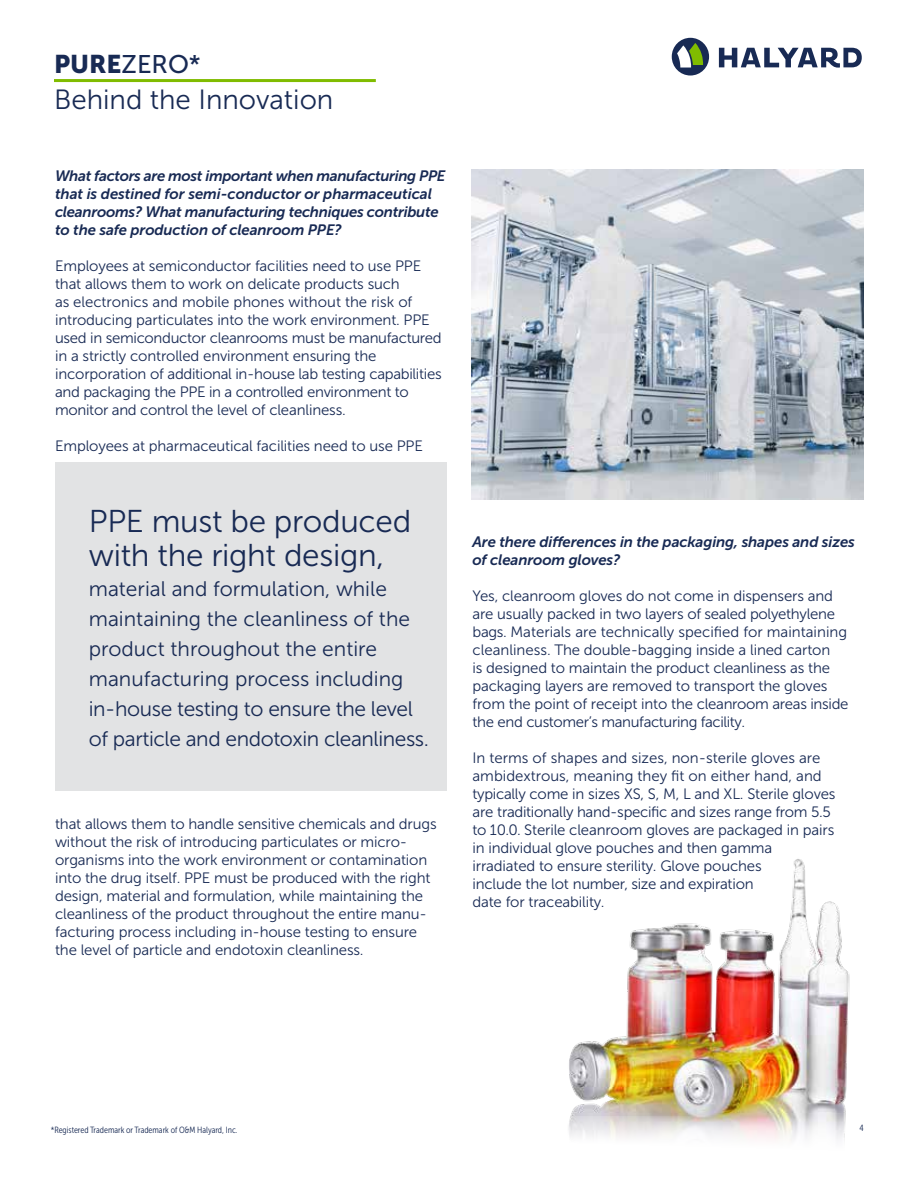
<style>
.page{position:relative;width:918px;height:1188px;background:#fff}
.page>*{position:absolute;margin:0;border:0;box-sizing:border-box;transform-origin:0 0}
.t1{font:31.5px/34.5px "Museo Sans 300";letter-spacing:-.01em;color:#182a54}
.t2{font:27.75px "Museo Sans 300";color:#182a54}
.t3{font:25.5px "Museo Sans 500";color:#182a54}
.t4{font:21px/30px "Museo Sans 300";color:#182a54}
.t5{font:15px/18px "Museo Sans 300";letter-spacing:-.01em;color:#182a54}
.t6{font:italic 15px/18px "Museo Sans 700";letter-spacing:-.01em;color:#182a54}
.t7{font:9px "Museo Sans Cond 300";color:#182a54}
.s1{font-family:"Museo Sans 900"}
</style>
<div class="page">
<img style="left:472px;top:170px;width:392px;height:330px">
<hr style="left:54px;top:79px;width:322px;height:3px;background:#80bc00">
<div style="left:672px;top:38px;width:37px;height:38px;background:#182a54;border-radius:50%"></div>
<svg style="left:677px;top:43px;width:26px;height:25px"></svg>
<svg style="left:719px;top:48px;width:143px;height:20px"></svg>
<img style="left:569px;top:859px;width:281px;height:257px">
<svg style="left:569px;top:1116px;width:277px;height:24px"></svg>
<div style="left:55px;top:463px;width:392px;height:328px;background:#e2e3e4"></div>
<h3 class="t3" style="left:54px;top:50px;width:148px"><span class="s1">PURE</span>ZERO*</h3>
<h2 class="t2" style="left:54px;top:85px;width:281px">Behind the Innovation</h2>
<p class="t6" style="left:55px;top:167px;width:392px">What factors are most important when manufacturing PPE that is destined for semi-conductor or pharmaceutical cleanrooms? What manufacturing techniques contribute to the safe production of cleanroom PPE?</p>
<p class="t5" style="left:55px;top:257px;width:388px">Employees at semiconductor facilities need to use PPE that allows them to work on delicate products such<br>as electronics and mobile phones without the risk of introducing particulates into the work environment. PPE used in semiconductor cleanrooms must be manufactured in a strictly controlled environment ensuring the incorporation of additional in-house lab testing capabilities and packaging the PPE in a controlled environment to monitor and control the level of cleanliness.</p>
<p class="t5" style="left:55px;top:437px;width:369px">Employees at pharmaceutical facilities need to use PPE</p>
<h1 class="t1" style="left:89px;top:504px;width:324px">PPE must be produced with the right design,</h1>
<h3 class="t4" style="left:89px;top:574px;width:342px">material and formulation, while maintaining the cleanliness of the product throughout the entire manufacturing process including in-house testing to ensure the level of particle and endotoxin cleanliness.</h3>
<p class="t5" style="left:55px;top:815px;width:383px">that allows them to handle sensitive chemicals and drugs without the risk of introducing particulates or micro&shy;organisms into the work environment or contamination into the drug itself. PPE must be produced with the right design, material and formulation, while maintaining the cleanliness of the product throughout the entire manu&shy;facturing process including in-house testing to ensure the level of particle and endotoxin cleanliness.</p>
<p class="t6" style="left:472px;top:533px;width:384px">Are there differences in the packaging, shapes and sizes of cleanroom gloves?</p>
<p class="t5" style="left:472px;top:587px;width:378px">Yes, cleanroom gloves do not come in dispensers and are usually packed in two layers of sealed polyethylene bags. Materials are technically specified for maintaining cleanliness. The double-bagging inside a lined carton<br>is designed to maintain the product cleanliness as the packaging layers are removed to transport the gloves from the point of receipt into the cleanroom areas inside the end customer’s manufacturing facility.</p>
<p class="t5" style="left:472px;top:749px;width:365px">In terms of shapes and sizes, non-sterile gloves are ambidextrous, meaning they fit on either hand, and typically come in sizes XS, S, M, L and XL. Sterile gloves are traditionally hand-specific and sizes range from 5.5 to 10.0. Sterile cleanroom gloves are packaged in pairs in individual glove pouches and then gamma irradiated to ensure sterility. Glove pouches<br>include the lot number, size and expiration<br>date for traceability.</p>
<p class="t7" style="left:51px;top:1125px;width:188px">*Registered Trademark or Trademark of O&amp;M Halyard, Inc.</p>
<p class="t7" style="left:859px;top:1123px;width:6px">4</p>
</div>
